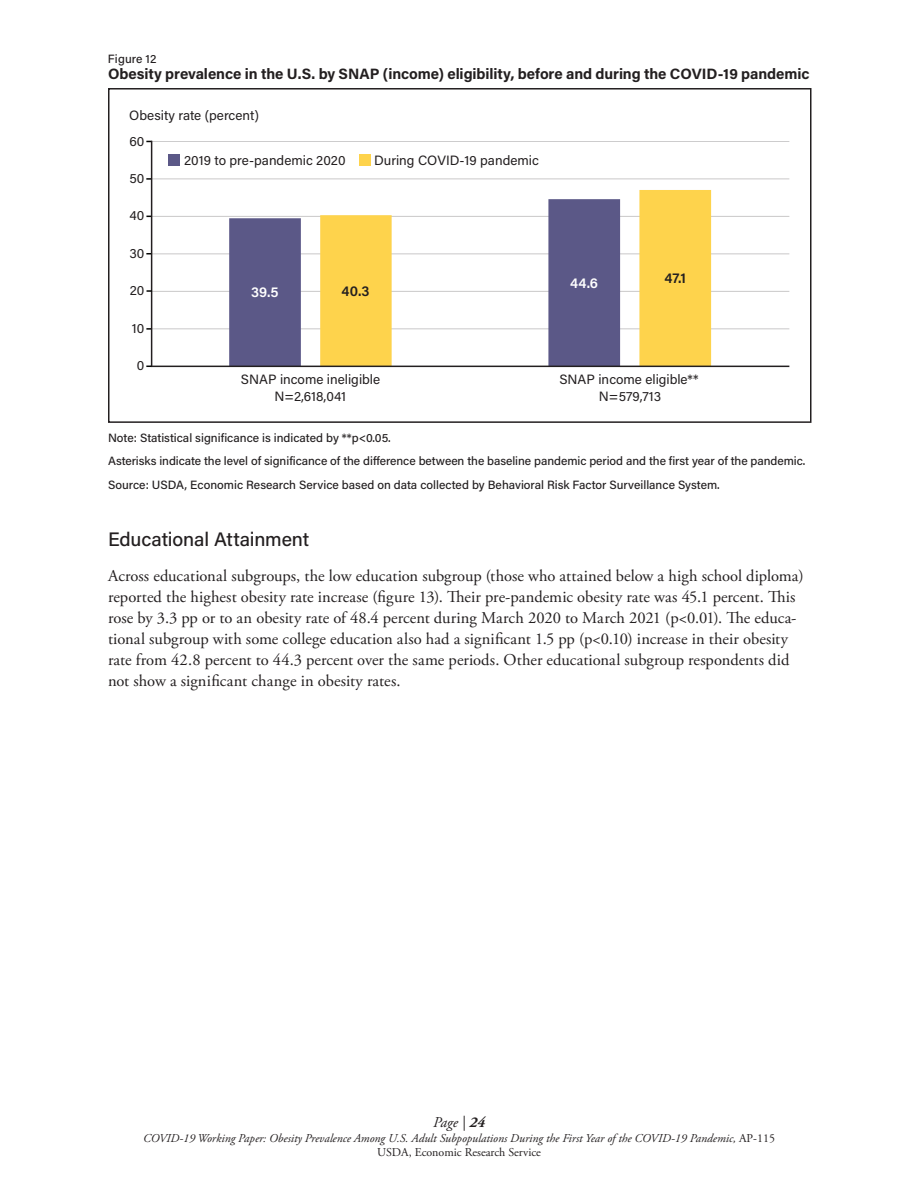
<style>
.page{position:relative;width:918px;height:1188px;background:#fff}
.page>*{position:absolute;margin:0;border:0;box-sizing:border-box;transform-origin:0 0}
.t1{font:500 19.5px "Acumin Pro";letter-spacing:-.01em;color:#231f20}
.P_-_Body_Text{font:16.5px/21px "Adobe Garamond Pro";color:#231f20}
.P_-_Table___Figure_T{font:700 15px "Acumin Pro";letter-spacing:-.005em;color:#231f20}
.t2{font:italic 15px "Adobe Garamond Pro";color:#231f20}
.t3{font:600 14.4px "Acumin Pro";color:#fff}
.t4{font:600 14.4px "Acumin Pro";color:#231f20}
.t5{font:13.5px/16.8px "Acumin Pro";color:#231f20;text-align:center}
.P_-_Table_Footnote{font:500 12px "Acumin Pro";letter-spacing:-.005em;color:#231f20}
.t6{font:italic 12px/14.4px "Adobe Garamond Pro";color:#231f20;text-align:center}
.P_-_Table___Figure_T-2{font:500 12px "Acumin Pro";letter-spacing:.01em;color:#231f20}
.s1{font-weight:700}
.s2{font-style:normal}
</style>
<div class="page">
<hr style="left:151px;top:141px;width:638px;height:1px;background:#231f20">
<hr style="left:151px;top:179px;width:638px;height:1px;background:#231f20">
<hr style="left:151px;top:216px;width:638px;height:1px;background:#231f20">
<hr style="left:151px;top:253px;width:638px;height:1px;background:#231f20">
<hr style="left:151px;top:291px;width:638px;height:1px;background:#231f20">
<hr style="left:151px;top:328px;width:638px;height:1px;background:#231f20">
<svg style="left:229px;top:216px;width:91px;height:150px;fill:#5b5887"></svg>
<svg style="left:320px;top:190px;width:391px;height:176px"></svg>
<hr style="left:151px;top:366px;width:638px;height:1px;background:#231f20">
<div style="left:169px;top:155px;width:11px;height:11px;background:#5b5887"></div>
<div style="left:359px;top:155px;width:11px;height:11px;background:#fed34c"></div>
<hr style="left:151px;top:141px;width:1px;height:225px;background:#231f20">
<div style="left:108px;top:88px;width:704px;height:335px;border:2px solid #231f20"></div>
<img style="left:230px;top:364px;width:458px;height:59px">
<h1 class="P_-_Table___Figure_T-2" style="left:108px;top:50px;width:50px">Figure 12</h1>
<h1 class="P_-_Table___Figure_T" style="left:108px;top:64px;width:703px">Obesity prevalence in the U.S. by SNAP (income) eligibility, before and during the COVID-19 pandemic</h1>
<p class="t5" style="left:129px;top:106px;width:131px">Obesity rate (percent)</p>
<p class="t5" style="left:129px;top:132px;width:16px">60</p>
<p class="t5" style="left:130px;top:169px;width:16px">50</p>
<p class="t5" style="left:130px;top:207px;width:16px">40</p>
<p class="t5" style="left:130px;top:244px;width:16px">30</p>
<p class="t5" style="left:130px;top:281px;width:16px">20</p>
<p class="t5" style="left:132px;top:319px;width:14px">10</p>
<p class="t5" style="left:137px;top:357px;width:9px">0</p>
<p class="t5" style="left:184px;top:151px;width:163px">2019 to pre-pandemic 2020</p>
<p class="t5" style="left:374px;top:151px;width:166px">During COVID-19 pandemic</p>
<p class="t3" style="left:251px;top:282px;width:29px">39.5</p>
<p class="t4" style="left:342px;top:280px;width:29px">40.3</p>
<p class="t3" style="left:570px;top:273px;width:29px">44.6</p>
<p class="t4" style="left:664px;top:268px;width:23px">47.1</p>
<p class="t5" style="left:241px;top:370px;width:141px">SNAP income ineligible<br>N=2,618,041</p>
<p class="t5" style="left:559px;top:370px;width:141px">SNAP income eligible**<br>N=579,713</p>
<p class="P_-_Table_Footnote" style="left:108px;top:429px;width:284px">Note: Statistical significance is indicated by **p&lt;0.05.</p>
<p class="P_-_Table_Footnote" style="left:108px;top:453px;width:699px">Asterisks indicate the level of significance of the difference between the baseline pandemic period and the first year of the pandemic.</p>
<p class="P_-_Table_Footnote" style="left:108px;top:476px;width:613px">Source: USDA, Economic Research Service based on data collected by Behavioral Risk Factor Surveillance System.</p>
<h2 class="t1" style="left:108px;top:526px;width:203px">Educational Attainment</h2>
<p class="P_-_Body_Text" style="left:108px;top:566px;width:697px">Across educational subgroups, the low education subgroup (those who attained below a high school diploma) reported the highest obesity rate increase (figure 13). Their pre-pandemic obesity rate was 45.1 percent. This rose by 3.3 pp or to an obesity rate of 48.4 percent during March 2020 to March 2021 (p&lt;0.01). The educa&shy;tional subgroup with some college education also had a significant 1.5 pp (p&lt;0.10) increase in their obesity rate from 42.8 percent to 44.3 percent over the same periods. Other educational subgroup respondents did not show a significant change in obesity rates.</p>
<p class="t2" style="left:433px;top:1113px;width:54px">Page | <span class="s1">24</span></p>
<p class="t6" style="left:143px;top:1131px;width:633px">COVID-19 Working Paper: Obesity Prevalence Among U.S. Adult Subpopulations During the First Year of the COVID-19 Pandemic, <span class="s2">AP-115<br>USDA, Economic Research Service</span></p>
</div>
